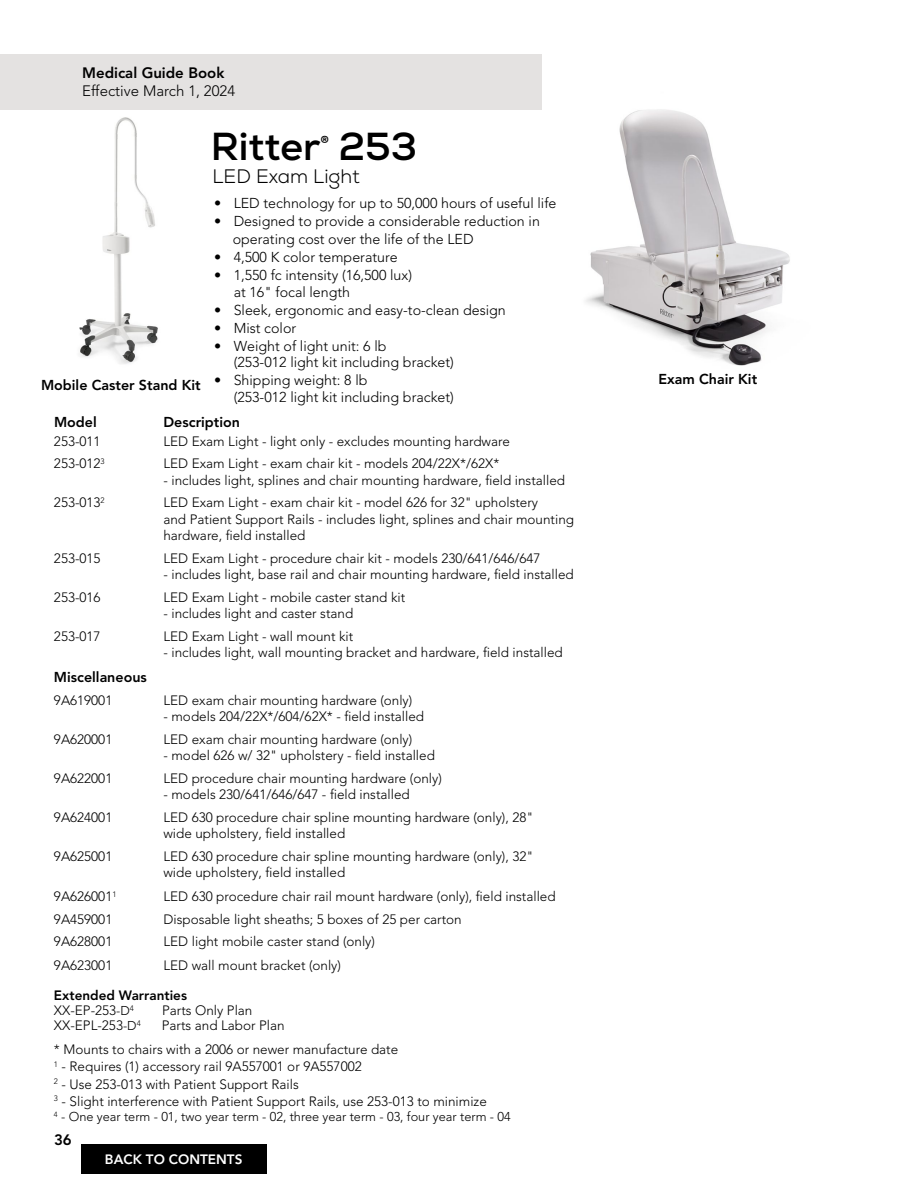
<style>
.page{position:relative;width:918px;height:1188px;background:#fff}
.page>*{position:absolute;margin:0;border:0;box-sizing:border-box;transform-origin:0 0}
.t1{font:700 39px "Nexa";color:#000}
.t2{font:300 19.5px "Nexa";color:#000}
.t3{font:300 15px "Avenir LT Pro";color:#000}
.t4{font:800 15px "Avenir LT Pro";color:#000}
.t5{font:300 14.25px/16.5px "Avenir LT Pro";color:#000}
.t6{font:800 14.25px "Avenir LT Pro";color:#000}
.t7{font:300 13.5px/16.5px "Avenir LT Pro";color:#000}
.t8{font:800 13.5px/15px "Avenir LT Pro";color:#000}
.t9{font:800 13.5px "Avenir LT Pro";color:#fff}
.t10{font:300 12.75px "Avenir LT Pro";color:#000}
.s1{font-weight:300}
.s2{font-weight:300;font-size:12.75px}
.s3{font-size:12.75px}
</style>
<div class="page">
<div style="left:81px;top:1144px;width:185px;height:30px;background:#000"></div>
<div style="left:0;top:54px;width:541px;height:55px;background:#e4e2e1"></div>
<img style="left:585px;top:109px;width:205px;height:257px">
<img style="left:79px;top:117px;width:79px;height:247px">
<p class="t4" style="left:82px;top:64px;width:144px">Medical Guide Book</p>
<p class="t3" style="left:82px;top:82px;width:154px">Effective March 1, 2024</p>
<p class="t6" style="left:41px;top:377px;width:161px">Mobile Caster Stand Kit</p>
<h1 class="t1" style="left:211px;top:122px;width:208px">Ritter<sup>®</sup> 253</h1>
<h2 class="t2" style="left:212px;top:165px;width:149px">LED Exam Light</h2>
<p class="t5" style="left:214px;top:195px;width:344px">• LED technology for up to 50,000 hours of useful life</p>
<p class="t5" style="left:233px;top:213px;width:309px;line-height:18px;text-indent:-19px">• Designed to provide a considerable reduction in operating cost over the life of the LED</p>
<p class="t5" style="left:214px;top:249px;width:185px">• 4,500 K color temperature</p>
<p class="t5" style="left:234px;top:267px;width:180px;text-indent:-19px">• 1,550 fc intensity (16,500 lux) at 16" focal length</p>
<p class="t5" style="left:214px;top:302px;width:293px">• Sleek, ergonomic and easy-to-clean design</p>
<p class="t5" style="left:214px;top:320px;width:84px">• Mist color</p>
<p class="t5" style="left:234px;top:338px;width:222px;text-indent:-19px">• Weight of light unit: 6 lb<br>(253-012 light kit including bracket)</p>
<p class="t5" style="left:234px;top:372px;width:222px;text-indent:-19px">• Shipping weight: 8 lb<br>(253-012 light kit including bracket)</p>
<p class="t6" style="left:54px;top:413px;width:44px">Model</p>
<p class="t6" style="left:163px;top:413px;width:78px">Description</p>
<p class="t7" style="left:54px;top:433px;width:48px">253-011</p>
<p class="t7" style="left:163px;top:433px;width:348px">LED Exam Light - light only - excludes mounting hardware</p>
<p class="t7" style="left:54px;top:455px;width:52px">253-012<sup>3</sup></p>
<p class="t7" style="left:163px;top:455px;width:337px">LED Exam Light - exam chair kit - models 204/22X*/62X*</p>
<p class="t7" style="left:163px;top:472px;width:403px">- includes light, splines and chair mounting hardware, field installed</p>
<p class="t7" style="left:54px;top:494px;width:52px">253-013<sup>2</sup></p>
<p class="t7" style="left:163px;top:494px;width:412px">LED Exam Light - exam chair kit - model 626 for 32" upholstery<br>and Patient Support Rails - includes light, splines and chair mounting hardware, field installed</p>
<p class="t7" style="left:54px;top:550px;width:48px">253-015</p>
<p class="t7" style="left:163px;top:550px;width:379px">LED Exam Light - procedure chair kit - models 230/641/646/647</p>
<p class="t7" style="left:163px;top:566px;width:412px">- includes light, base rail and chair mounting hardware, field installed</p>
<p class="t7" style="left:54px;top:589px;width:48px">253-016</p>
<p class="t7" style="left:163px;top:589px;width:243px">LED Exam Light - mobile caster stand kit</p>
<p class="t7" style="left:163px;top:605px;width:191px">- includes light and caster stand</p>
<p class="t7" style="left:54px;top:628px;width:48px">253-017</p>
<p class="t7" style="left:163px;top:628px;width:191px">LED Exam Light - wall mount kit</p>
<p class="t7" style="left:163px;top:644px;width:401px">- includes light, wall mounting bracket and hardware, field installed</p>
<p class="t6" style="left:54px;top:669px;width:94px">Miscellaneous</p>
<p class="t7" style="left:54px;top:692px;width:60px">9A619001</p>
<p class="t7" style="left:163px;top:692px;width:250px">LED exam chair mounting hardware (only)</p>
<p class="t7" style="left:163px;top:708px;width:262px">- models 204/22X*/604/62X* - field installed</p>
<p class="t7" style="left:54px;top:731px;width:60px">9A620001</p>
<p class="t7" style="left:163px;top:731px;width:250px">LED exam chair mounting hardware (only)</p>
<p class="t7" style="left:163px;top:747px;width:273px">- model 626 w/ 32" upholstery - field installed</p>
<p class="t7" style="left:54px;top:770px;width:60px">9A622001</p>
<p class="t7" style="left:163px;top:770px;width:280px">LED procedure chair mounting hardware (only)</p>
<p class="t7" style="left:163px;top:786px;width:248px">- models 230/641/646/647 - field installed</p>
<p class="t7" style="left:54px;top:809px;width:60px">9A624001</p>
<p class="t7" style="left:163px;top:809px;width:372px">LED 630 procedure chair spline mounting hardware (only), 28" wide upholstery, field installed</p>
<p class="t7" style="left:54px;top:848px;width:60px">9A625001</p>
<p class="t7" style="left:163px;top:848px;width:372px">LED 630 procedure chair spline mounting hardware (only), 32" wide upholstery, field installed</p>
<p class="t7" style="left:54px;top:888px;width:64px">9A626001<sup>1</sup></p>
<p class="t7" style="left:163px;top:888px;width:394px">LED 630 procedure chair rail mount hardware (only), field installed</p>
<p class="t7" style="left:54px;top:911px;width:60px">9A459001</p>
<p class="t7" style="left:163px;top:911px;width:300px">Disposable light sheaths; 5 boxes of 25 per carton</p>
<p class="t7" style="left:54px;top:933px;width:60px">9A628001</p>
<p class="t7" style="left:163px;top:933px;width:213px">LED light mobile caster stand (only)</p>
<p class="t7" style="left:54px;top:957px;width:60px">9A623001</p>
<p class="t7" style="left:163px;top:957px;width:179px">LED wall mount bracket (only)</p>
<p class="t8" style="left:54px;top:988px;width:135px">Extended Warranties<br><span class="s1">XX-EP-253</span><span class="s2">-D</span><sup>4</sup></p>
<p class="t7" style="left:162px;top:1002px;width:92px">Parts Only Plan</p>
<p class="t7" style="left:54px;top:1013px;width:346px;line-height:24px;text-align:center">Parts and Labor Plan<br>* Mounts to chairs with a 2006 or newer manufacture date</p>
<p class="t7" style="left:54px;top:1058px;width:434px;line-height:17.2px"><sup>1</sup> - Requires (1) accessory rail 9A557001 or 9A557002<br><sup>2</sup> - Use 253-013 with Patient Support Rails<br><sup>3</sup> - Slight interference with Patient Support Rails, use 253-013 to minimize</p>
<p class="t10" style="left:54px;top:1109px;width:458px"><sup>4</sup> - One year term - 01, two year term - 02, three year term - 03, four year term - 04</p>
<p class="t7" style="left:54px;top:1017px;width:88px">XX-EPL-253<span class="s3">-D</span><sup>4</sup></p>
<p class="t4" style="left:54px;top:1131px;width:19px">36</p>
<p class="t9" style="left:105px;top:1152px;width:139px">BACK TO CONTENTS</p>
<p class="t6" style="left:659px;top:371px;width:100px">Exam Chair Kit</p>
</div>
